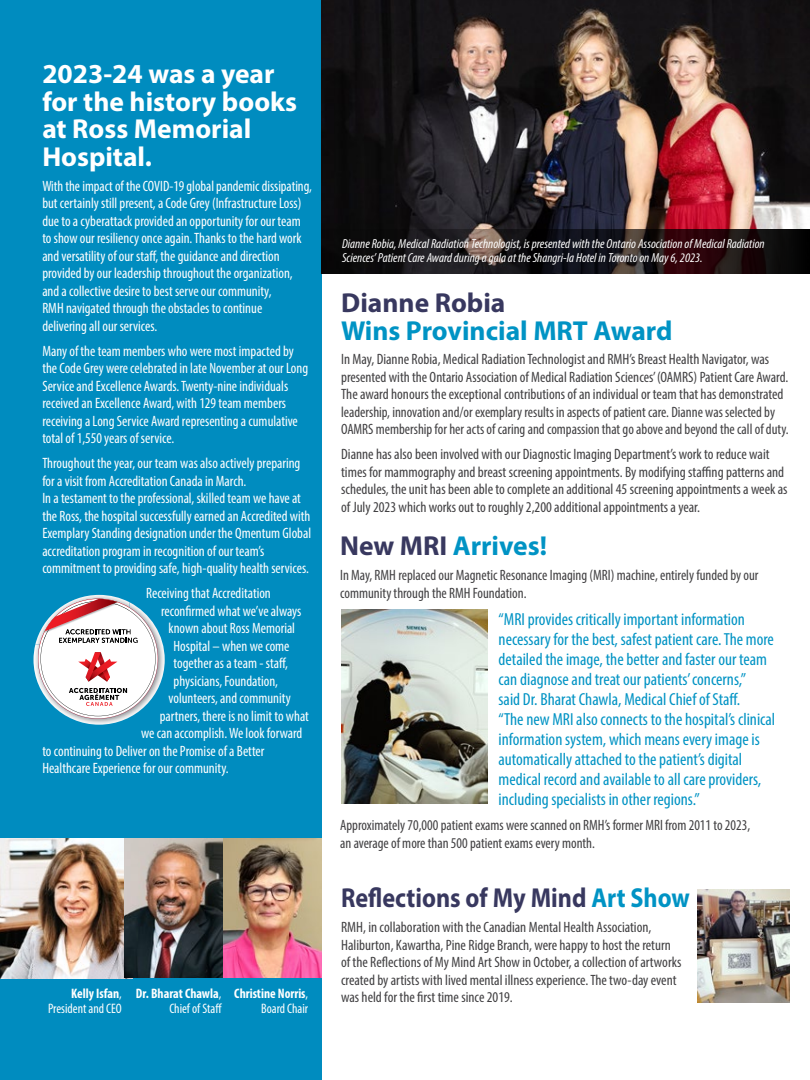
<style>
.page{position:relative;width:810px;height:1080px;background:#fff}
.page>*{position:absolute;margin:0;border:0;box-sizing:border-box;transform-origin:0 0}
.t1{font:700 27.5px/27.5px "Myriad Pro";color:#fff}
.t2{font:700 27.5px "Myriad Pro";color:#0093c4}
.t3{font:700 27.5px "Myriad Pro";color:#38385f;scale:.88 1}
.t4{font:700 27.5px "Myriad Pro";color:#38385f}
.t5{font:condensed 17.5px/20px "Myriad Pro";color:#0093c4}
.t6{font:condensed 15px/17.5px "Myriad Pro";color:#414042}
.t7{font:condensed 15px/17.5px "Myriad Pro";color:#fff}
.t8{font:condensed 15px/17.5px "Myriad Pro";color:#fff;scale:.95 1}
.t9{font:700 condensed 13.75px/15px "Myriad Pro";color:#fff;text-align:right}
.t10{font:condensed 13.75px/15px "Myriad Pro";color:#fff;text-align:right}
.t11{font:italic 13.12px/13.8px "Myriad Variable Concept";color:#fff}
.s1{font-weight:700}
.s2{font-weight:400}
.s3{color:#38385f}
.s4{color:#0093c4}
</style>
<div class="page">
<div style="left:0;top:0;width:321px;height:1080px;background:#008cbf"></div>
<img style="left:341px;top:610px;width:146px;height:194px">
<img style="left:321px;top:0;width:489px;height:274px">
<img style="left:132px;top:838px;width:189px;height:140px">
<img style="left:0;top:838px;width:132px;height:140px">
<svg style="left:322px;top:229px;width:488px;height:45px;background:#1d1517"></svg>
<img style="left:34px;top:631px;width:131px;height:94px">
<img style="left:35px;top:595px;width:87px;height:50px">
<svg style="left:38px;top:599px;width:120px;height:120px;background:#c9cad2"></svg>
<img style="left:698px;top:889px;width:92px;height:113px">
<h1 class="t1" style="left:42px;top:59px;width:256px">2023-24 was a year for the history books at Ross Memorial<br>Hospital.</h1>
<p class="t8" style="left:42px;top:177px;width:285px">With the impact of the COVID-19 global pandemic dissipating, but certainly still present, a Code Grey (Infrastructure Loss) due to a cyberattack provided an opportunity for our team to show our resiliency once again. Thanks to the hard work and versatility of our staff, the guidance and direction provided by our leadership throughout the organization, and a collective desire to best serve our community,<br>RMH navigated through the obstacles to continue<br>delivering all our services.</p>
<p class="t7" style="left:42px;top:342px;width:267px">Many of the team members who were most impacted by the Code Grey were celebrated in late November at our Long Service and Excellence Awards. Twenty-nine individuals received an Excellence Award, with 129 team members receiving a Long Service Award representing a cumulative total of 1,550 years of service.</p>
<p class="t7" style="left:42px;top:454px;width:270px">Throughout the year, our team was also actively preparing for a visit from Accreditation Canada in March.<br>In a testament to the professional, skilled team we have at the Ross, the hospital successfully earned an Accredited with Exemplary Standing designation under the Qmentum Global accreditation program in recognition of our team’s commitment to providing safe, high-quality health services.</p>
<p class="t7" style="left:146px;top:584px;width:126px">Receiving that Accreditation</p>
<p class="t7" style="left:161px;top:602px;width:142px">reconfirmed what we’ve always</p>
<p class="t7" style="left:169px;top:619px;width:128px">known about Ross Memorial</p>
<p class="t7" style="left:174px;top:637px;width:117px">Hospital – when we come</p>
<p class="t7" style="left:174px;top:654px;width:116px">together as a team - staff,</p>
<p class="t7" style="left:174px;top:672px;width:106px">physicians, Foundation,</p>
<p class="t7" style="left:169px;top:689px;width:124px">volunteers, and community</p>
<p class="t7" style="left:160px;top:707px;width:151px">partners, there is no limit to what</p>
<p class="t7" style="left:141px;top:724px;width:163px">we can accomplish. We look forward</p>
<p class="t7" style="left:42px;top:742px;width:224px">to continuing to Deliver on the Promise of a Better</p>
<p class="t7" style="left:42px;top:759px;width:188px">Healthcare Experience for our community.</p>
<p class="t10" style="left:48px;top:985px;width:75px"><span class="s1">Kelly Isfan</span>,<br>President and CEO</p>
<p class="t9" style="left:136px;top:985px;width:87px">Dr. Bharat Chawla<span class="s2">,<br>Chief of Staff</span></p>
<p class="t9" style="left:234px;top:985px;width:75px">Christine Norris<span class="s2">,<br>Board Chair</span></p>
<p class="t11" style="left:342px;top:237px;width:424px">Dianne Robia, Medical Radiation Technologist, is presented with the Ontario Association of Medical Radiation<br>Sciences’ Patient Care Award during a gala at the Shangri-la Hotel in Toronto on May 6, 2023.</p>
<h1 class="t4" style="left:341px;top:285px;width:166px">Dianne Robia</h1>
<h1 class="t2" style="left:341px;top:313px;width:333px">Wins Provincial MRT Award</h1>
<p class="t6" style="left:341px;top:350px;width:449px">In May, Dianne Robia, Medical Radiation Technologist and RMH’s Breast Health Navigator, was presented with the Ontario Association of Medical Radiation Sciences’ (OAMRS) Patient Care Award.<br>The award honours the exceptional contributions of an individual or team that has demonstrated leadership, innovation and/or exemplary results in aspects of patient care. Dianne was selected by OAMRS membership for her acts of caring and compassion that go above and beyond the call of duty.</p>
<p class="t6" style="left:341px;top:445px;width:448px">Dianne has also been involved with our Diagnostic Imaging Department’s work to reduce wait times for mammography and breast screening appointments. By modifying staffing patterns and schedules, the unit has been able to complete an additional 45 screening appointments a week as of July 2023 which works out to roughly 2,200 additional appointments a year.</p>
<h1 class="t2" style="left:340px;top:528px;width:208px"><span class="s3">New MRI</span> Arrives!</h1>
<p class="t6" style="left:340px;top:566px;width:420px">In May, RMH replaced our Magnetic Resonance Imaging (MRI) machine, entirely funded by our community through the RMH Foundation.</p>
<p class="t5" style="left:499px;top:609px;width:278px">“MRI provides critically important information necessary for the best, safest patient care. The more detailed the image, the better and faster our team can diagnose and treat our patients’ concerns,”<br>said Dr. Bharat Chawla, Medical Chief of Staff.<br>“The new MRI also connects to the hospital’s clinical information system, which means every image is automatically attached to the patient’s digital medical record and available to all care providers, including specialists in other regions.”</p>
<p class="t6" style="left:340px;top:816px;width:411px">Approximately 70,000 patient exams were scanned on RMH’s former MRI from 2011 to 2023, an average of more than 500 patient exams every month.</p>
<h1 class="t3" style="left:341px;top:880px;width:398px">Reflections of My Mind <span class="s4">Art Show</span></h1>
<p class="t6" style="left:341px;top:918px;width:342px">RMH, in collaboration with the Canadian Mental Health Association, Haliburton, Kawartha, Pine Ridge Branch, were happy to host the return of the Reflections of My Mind Art Show in October, a collection of artworks created by artists with lived mental illness experience. The two-day event was held for the first time since 2019.</p>
</div>
